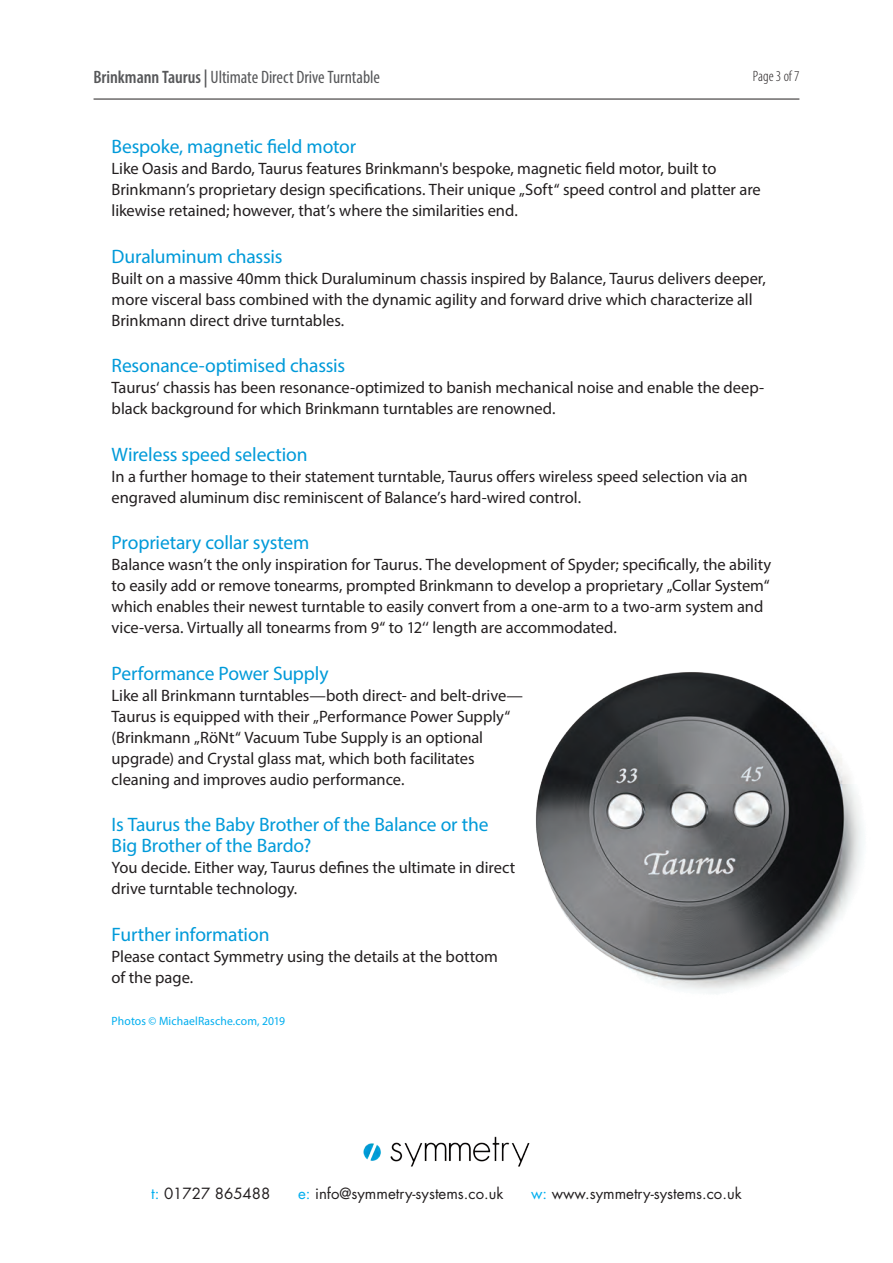
<style>
.page{position:relative;width:893px;height:1263px;background:#fff}
.page>*{position:absolute;margin:0;border:0;box-sizing:border-box;transform-origin:0 0}
.t1{font:19.5px/21px "Myriad Pro";letter-spacing:-.01em;color:#009ad9}
.t2{font:condensed 18px "Myriad Pro";letter-spacing:-.005em;color:#57585a}
.t3{font:16.5px/21px "Myriad Pro";letter-spacing:-.005em;color:#231f20}
.t4{font:15px "Futura";color:#231f20}
.t5{font:300 condensed 15px "Myriad Pro";color:#231f20}
.t6{font:12px "Myriad Pro";letter-spacing:.01em;color:#00aeef}
.s1{font-weight:600}
.s2{color:#00aeef}
</style>
<div class="page">
<img style="left:535px;top:672px;width:328px;height:322px">
<hr style="left:94px;top:99px;width:705px;height:1px;background:#231f20">
<img style="left:363px;top:1136px;width:167px;height:31px">
<p class="t2" style="left:93px;top:66px;width:288px"><span class="s1">Brinkmann Taurus |</span> Ultimate Direct Drive Turntable</p>
<p class="t5" style="left:753px;top:68px;width:48px">Page 3 of 7</p>
<p class="t1" style="left:112px;top:136px;width:246px">Bespoke, magnetic field motor</p>
<p class="t3" style="left:112px;top:158px;width:651px">Like Oasis and Bardo, Taurus features Brinkmann's bespoke, magnetic field motor, built to<br>Brinkmann’s proprietary design specifications. Their unique „Soft“ speed control and platter are likewise retained; however, that’s where the similarities end.</p>
<p class="t1" style="left:112px;top:245px;width:172px">Duraluminum chassis</p>
<p class="t3" style="left:112px;top:267px;width:656px">Built on a massive 40mm thick Duraluminum chassis inspired by Balance, Taurus delivers deeper, more visceral bass combined with the dynamic agility and forward drive which characterize all<br>Brinkmann direct drive turntables.</p>
<p class="t1" style="left:112px;top:355px;width:235px">Resonance-optimised chassis</p>
<p class="t3" style="left:112px;top:377px;width:654px">Taurus‘ chassis has been resonance-optimized to banish mechanical noise and enable the deep&shy;black background for which Brinkmann turntables are renowned.</p>
<p class="t1" style="left:112px;top:443px;width:197px">Wireless speed selection</p>
<p class="t3" style="left:112px;top:465px;width:638px">In a further homage to their statement turntable, Taurus offers wireless speed selection via an engraved aluminum disc reminiscent of Balance’s hard-wired control.</p>
<p class="t1" style="left:112px;top:532px;width:199px">Proprietary collar system</p>
<p class="t3" style="left:112px;top:554px;width:661px">Balance wasn’t the only inspiration for Taurus. The development of Spyder; specifically, the ability to easily add or remove tonearms, prompted Brinkmann to develop a proprietary „Collar System“ which enables their newest turntable to easily convert from a one-arm to a two-arm system and vice-versa. Virtually all tonearms from 9“ to 12‘‘ length are accommodated.</p>
<p class="t1" style="left:112px;top:662px;width:218px">Performance Power Supply</p>
<p class="t3" style="left:112px;top:684px;width:413px">Like all Brinkmann turntables—both direct- and belt-drive— Taurus is equipped with their „Performance Power Supply“ (Brinkmann „RöNt“ Vacuum Tube Supply is an optional upgrade) and Crystal glass mat, which both facilitates cleaning and improves audio performance.</p>
<p class="t1" style="left:112px;top:814px;width:378px">Is Taurus the Baby Brother of the Balance or the<br>Big Brother of the Bardo?</p>
<p class="t3" style="left:112px;top:857px;width:405px">You decide. Either way, Taurus defines the ultimate in direct drive turntable technology.</p>
<p class="t1" style="left:112px;top:923px;width:159px">Further information</p>
<p class="t3" style="left:112px;top:945px;width:388px">Please contact Symmetry using the details at the bottom of the page.</p>
<p class="t6" style="left:112px;top:1013px;width:175px">Photos © MichaelRasche.com, 2019</p>
<p class="t4" style="left:151px;top:1184px;width:121px"><span class="s2">t:</span> 01727 865488</p>
<p class="t4" style="left:298px;top:1184px;width:207px"><span class="s2">e:</span> info@symmetry-systems.co.uk</p>
<p class="t4" style="left:531px;top:1184px;width:212px"><span class="s2">w:</span> www.symmetry-systems.co.uk</p>
</div>
